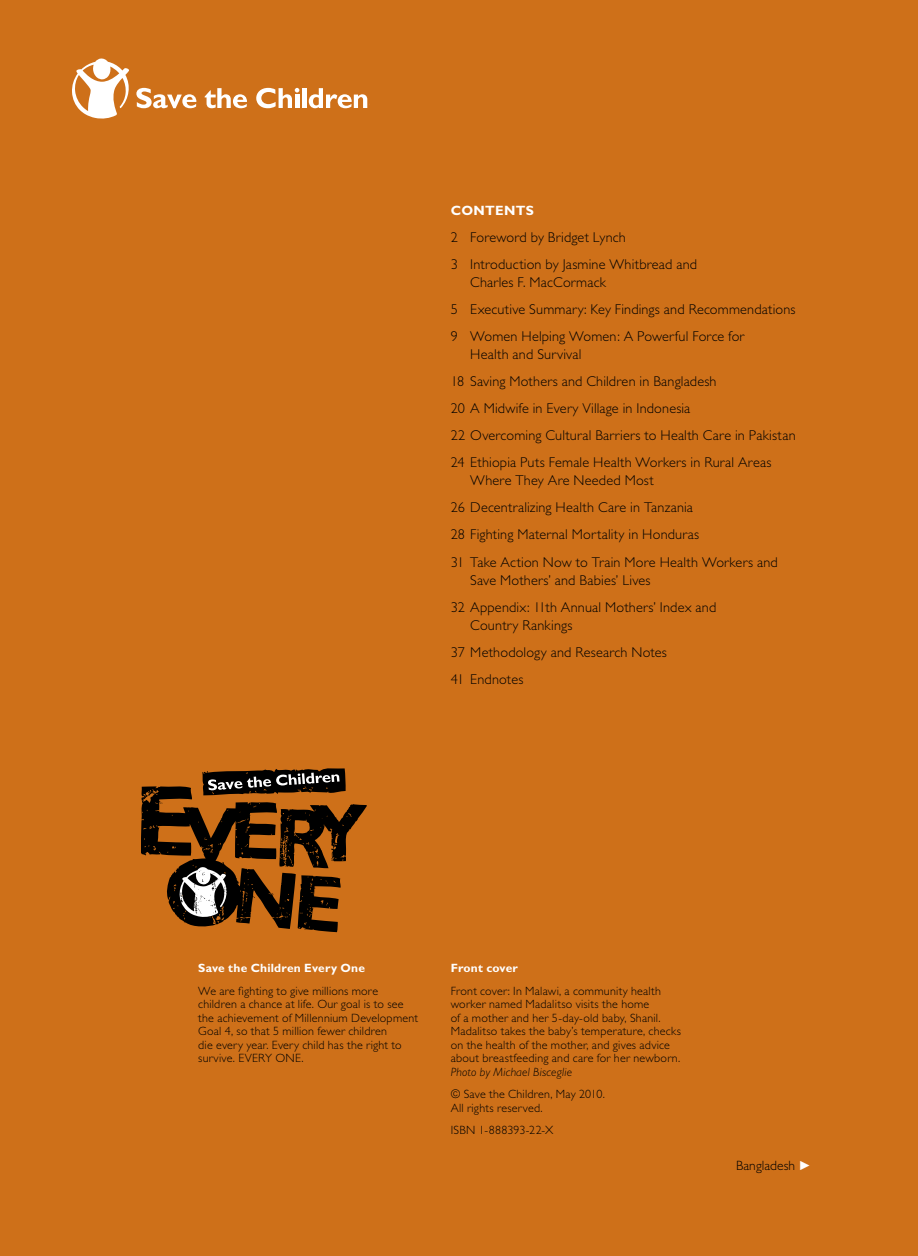
<style>
.page{position:relative;width:918px;height:1256px;background:#ce7019}
.page>*{position:absolute;margin:0;border:0;box-sizing:border-box;transform-origin:0 0}
.t1{font:300 14.25px/27px "Gill Sans";letter-spacing:.015em;color:#000}
.t2{font:300 13.5px "Gill Sans";letter-spacing:.005em;color:#000}
.t3{font:700 13.5px "Gill Sans";letter-spacing:.02em;color:#fff}
.t4{font:300 12px/13.5px "Gill Sans";letter-spacing:.02em;color:#000}
.t5{font:700 12px "Gill Sans";letter-spacing:.015em;color:#fff}
.t6{font:italic 300 12px "Gill Sans";letter-spacing:.015em;color:#000}
.s1{font-family:"Klavika";font-weight:500;color:#fff}
</style>
<div class="page">
<svg style="left:205px;top:88px;width:42px;height:20px"></svg>
<svg style="left:256px;top:88px;width:43px;height:20px"></svg>
<hr style="left:302px;top:88px;width:4px;height:20px;background:#fff">
<svg style="left:309px;top:88px;width:58px;height:20px"></svg>
<svg style="left:72px;top:58px;width:125px;height:60px"></svg>
<svg style="left:141px;top:768px;width:226px;height:164px"></svg>
<p class="t3" style="left:451px;top:202px;width:85px">Contents</p>
<p class="t1" style="left:451px;top:224px;width:248px">2 Foreword by Bridget Lynch<br>3 I ntroduction by Jasmine Whitbread and</p>
<p class="t1" style="left:451px;top:269px;width:346px;text-indent:19px">Charles F. MacCormack<br>5 Executive Summary: Key Findings and Recommendations<br>9 Women Helping Women: A Powerful Force for</p>
<p class="t1" style="left:451px;top:341px;width:346px;text-indent:19px">Health and Survival<br>18 Saving Mothers and Children in Bangladesh<br>20 A Midwife in Every Village in I ndonesia<br>22 Overcoming Cultural Barriers to Health Care in Pakistan 24 Ethiopia Puts Female Health Workers in Rural Areas</p>
<p class="t1" style="left:451px;top:467px;width:329px;text-indent:20px">Where They Are Needed Most<br>26 Decentralizing Health Care in Tanzania<br>28 Fighting Maternal Mortality in Honduras<br>31 Take Action Now to Train More Health Workers and</p>
<p class="t1" style="left:451px;top:566px;width:267px;text-indent:19px">Save Mothers’ and Babies’ Lives<br>32 Appendix: 11th Annual Mothers’ I ndex and</p>
<p class="t1" style="left:451px;top:611px;width:218px;text-indent:20px">Country Rankings<br>37 Methodology and Research Notes<br>41 Endnotes</p>
<p class="t5" style="left:198px;top:961px;width:168px">Save the Children Every One</p>
<p class="t4" style="left:198px;top:984px;width:222px">We are fighting to give millions more children a chance at life. Our goal is to see the achievement of Millennium Development Goal 4, so that 5 million fewer children<br>die every year. Every child has the right to survive. EVERY ONE.</p>
<p class="t5" style="left:451px;top:961px;width:69px">Front cover</p>
<p class="t4" style="left:451px;top:984px;width:232px">Front cover: I n Malawi, a community health worker named Madalitso visits the home<br>of a mother and her 5-day-old baby, Shanil.<br>Madalitso takes the baby’s temperature, checks on the health of the mother, and gives advice about breastfeeding and care for her newborn.</p>
<p class="t6" style="left:451px;top:1065px;width:123px">Photo by Michael Bisceglie</p>
<p class="t4" style="left:451px;top:1087px;width:156px">© Save the Children, May 2010.<br>All rights reserved.</p>
<p class="t4" style="left:451px;top:1123px;width:104px">ISBN 1-888393-22-X</p>
<p class="t2" style="left:736px;top:1158px;width:75px">Bangladesh <span class="s1">•</span></p>
</div>
